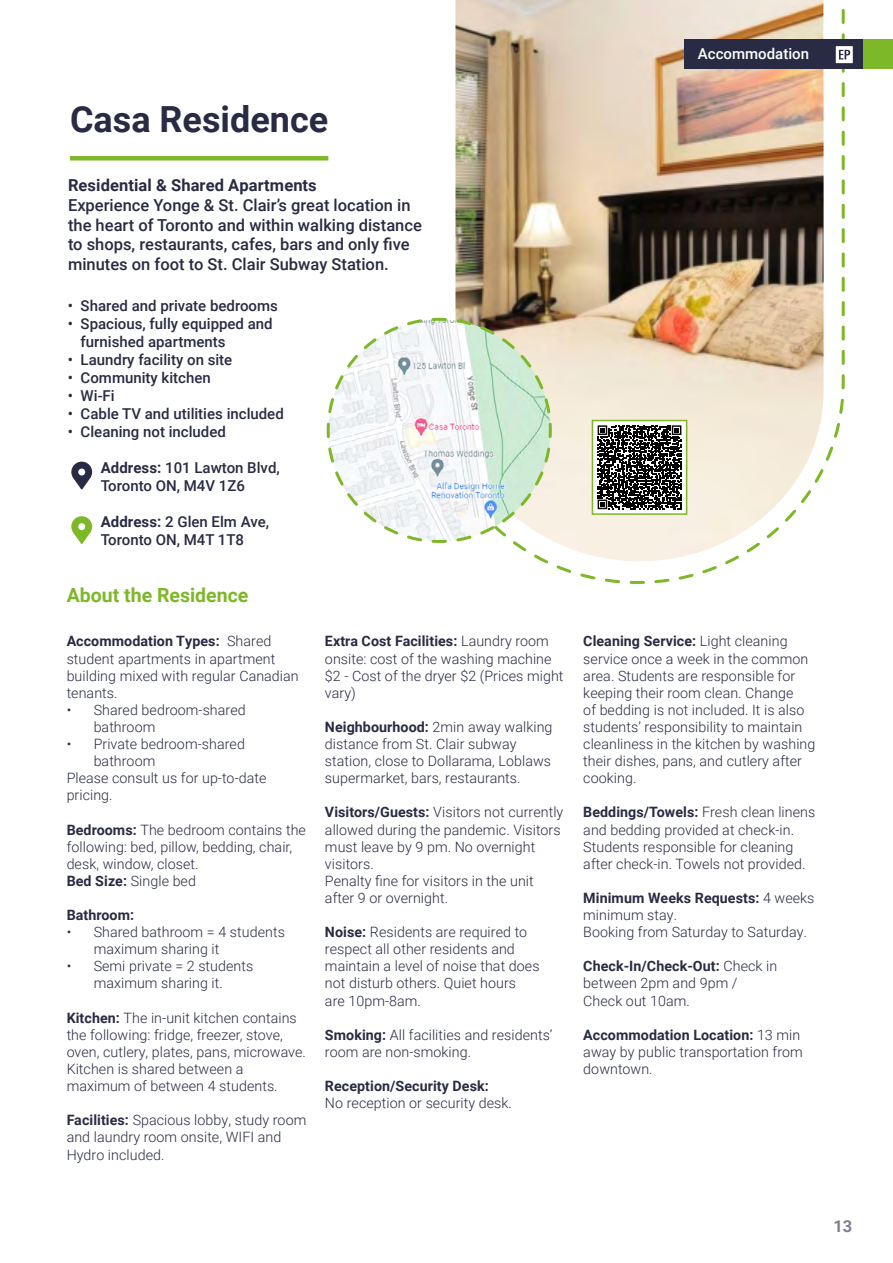
<style>
.page{position:relative;width:893px;height:1263px;background:#fff}
.page>*{position:absolute;margin:0;border:0;box-sizing:border-box;transform-origin:0 0}
.t1{font:700 36px "Roboto";color:#282b43}
.t2{font:700 19.5px "Roboto";color:#7db828}
.t3{font:500 16.5px/19.8px "Roboto";color:#282b43}
.t4{font:700 16.5px "Roboto";letter-spacing:.005em;color:#282b43}
.t5{font:700 16.5px "Roboto";color:#827e8f}
.t6{font:500 15px/18px "Roboto";color:#282b43}
.t7{font:500 15px "Roboto";color:#fff}
.t8{font:300 14.25px/17.1px "Roboto";letter-spacing:.005em;color:#282b43}
.t9{font:700 14.25px "Roboto";letter-spacing:.005em;color:#282b43}
.s1{font-weight:700}
</style>
<div class="page">
<div style="left:70px;top:156px;width:258px;height:5px;background:#7db828"></div>
<svg style="left:71px;top:516px;width:21px;height:28px"></svg>
<svg style="left:326px;top:317px;width:122px;height:226px"></svg>
<div style="left:684px;top:39px;width:179px;height:30px;background:#282b43"></div>
<div style="left:863px;top:39px;width:30px;height:30px;background:#7db828"></div>
<img style="left:448px;top:0;width:405px;height:584px">
<svg style="left:71px;top:462px;width:21px;height:27px"></svg>
<h1 class="t1" style="left:70px;top:94px;width:260px">Casa Residence</h1>
<p class="t4" style="left:68px;top:174px;width:250px">Residential &amp; Shared Apartments</p>
<p class="t3" style="left:68px;top:194px;width:355px">Experience Yonge &amp; St. Clair’s great location in the heart of Toronto and within walking distance to shops, restaurants, cafes, bars and only five minutes on foot to St. Clair Subway Station.</p>
<p class="t6" style="left:68px;top:296px;width:212px">• Shared and private bedrooms</p>
<p class="t6" style="left:81px;top:314px;width:194px;text-indent:-13px">• Spacious, fully equipped and furnished apartments</p>
<p class="t6" style="left:68px;top:350px;width:166px">• Laundry facility on site</p>
<p class="t6" style="left:68px;top:368px;width:144px">• Community kitchen</p>
<p class="t6" style="left:68px;top:386px;width:48px">• Wi-Fi</p>
<p class="t6" style="left:68px;top:404px;width:217px">• Cable TV and utilities included</p>
<p class="t6" style="left:68px;top:422px;width:160px">• Cleaning not included</p>
<p class="t6" style="left:101px;top:458px;width:181px"><span class="s1">Address:</span> 101 Lawton Blvd,<br>Toronto ON, M4V 1Z6</p>
<p class="t6" style="left:101px;top:512px;width:170px"><span class="s1">Address:</span> 2 Glen Elm Ave,<br>Toronto ON, M4T 1T8</p>
<h2 class="t2" style="left:67px;top:581px;width:183px">About the Residence</h2>
<p class="t8" style="left:67px;top:632px;width:234px"><span class="s1">Accommodation Types:</span> Shared student apartments in apartment building mixed with regular Canadian tenants.</p>
<p class="t8" style="left:94px;top:701px;width:154px;text-indent:-27px">• Shared bedroom-shared bathroom</p>
<p class="t8" style="left:67px;top:735px;width:180px">• Private bedroom-shared</p>
<p class="t8" style="left:94px;top:752px;width:63px">bathroom</p>
<p class="t8" style="left:67px;top:769px;width:201px">Please consult us for up-to-date</p>
<p class="t8" style="left:67px;top:786px;width:48px">pricing.</p>
<p class="t8" style="left:67px;top:820px;width:241px"><span class="s1">Bedrooms:</span> The bedroom contains the following: bed, pillow, bedding, chair, desk, window, closet.<br><span class="s1">Bed Size:</span> Single bed</p>
<p class="t9" style="left:67px;top:905px;width:69px">Bathroom:</p>
<p class="t8" style="left:94px;top:923px;width:193px;text-indent:-27px">• Shared bathroom = 4 students maximum sharing it</p>
<p class="t8" style="left:67px;top:957px;width:188px;text-align:center">• Semi private = 2 students maximum sharing it.</p>
<p class="t8" style="left:67px;top:1008px;width:241px"><span class="s1">Kitchen:</span> The in-unit kitchen contains the following: fridge, freezer, stove, oven, cutlery, plates, pans, microwave.<br>Kitchen is shared between a maximum of between 4 students.</p>
<p class="t8" style="left:67px;top:1111px;width:241px"><span class="s1">Facilities:</span> Spacious lobby, study room and laundry room onsite, WIFI and<br>Hydro included.</p>
<p class="t8" style="left:325px;top:632px;width:240px"><span class="s1">Extra Cost Facilities:</span> Laundry room onsite: cost of the washing machine $2 - Cost of the dryer $2 (Prices might vary)</p>
<p class="t8" style="left:325px;top:718px;width:229px"><span class="s1">Neighbourhood:</span> 2min away walking distance from St. Clair subway station, close to Dollarama, Loblaws supermarket, bars, restaurants.</p>
<p class="t8" style="left:325px;top:803px;width:240px"><span class="s1">Visitors/Guests:</span> Visitors not currently allowed during the pandemic. Visitors must leave by 9 pm. No overnight visitors.<br>Penalty fine for visitors in the unit after 9 or overnight.</p>
<p class="t8" style="left:325px;top:923px;width:216px"><span class="s1">Noise:</span> Residents are required to respect all other residents and maintain a level of noise that does not disturb others. Quiet hours are 10pm-8am.</p>
<p class="t8" style="left:325px;top:1026px;width:229px"><span class="s1">Smoking:</span> All facilities and residents’ room are non-smoking.</p>
<p class="t9" style="left:325px;top:1076px;width:165px">Reception/Security Desk:</p>
<p class="t8" style="left:325px;top:1094px;width:189px">No reception or security desk.</p>
<p class="t7" style="left:698px;top:43px;width:113px">Accommodation</p>
<p class="t8" style="left:583px;top:632px;width:234px"><span class="s1">Cleaning Service:</span> Light cleaning service once a week in the common area. Students are responsible for keeping their room clean. Change<br>of bedding is not included. It is also students’ responsibility to maintain cleanliness in the kitchen by washing their dishes, pans, and cutlery after cooking.</p>
<p class="t8" style="left:583px;top:803px;width:234px"><span class="s1">Beddings/Towels:</span> Fresh clean linens and bedding provided at check-in.<br>Students responsible for cleaning after check-in. Towels not provided.</p>
<p class="t8" style="left:583px;top:889px;width:233px"><span class="s1">Minimum Weeks Requests:</span> 4 weeks minimum stay.<br>Booking from Saturday to Saturday.</p>
<p class="t8" style="left:583px;top:957px;width:195px"><span class="s1">Check-In/Check-Out:</span> Check in between 2pm and 9pm /<br>Check out 10am.</p>
<p class="t8" style="left:583px;top:1026px;width:221px"><span class="s1">Accommodation Location:</span> 13 min away by public transportation from downtown.</p>
<p class="t5" style="left:833px;top:1214px;width:20px">13</p>
</div>
